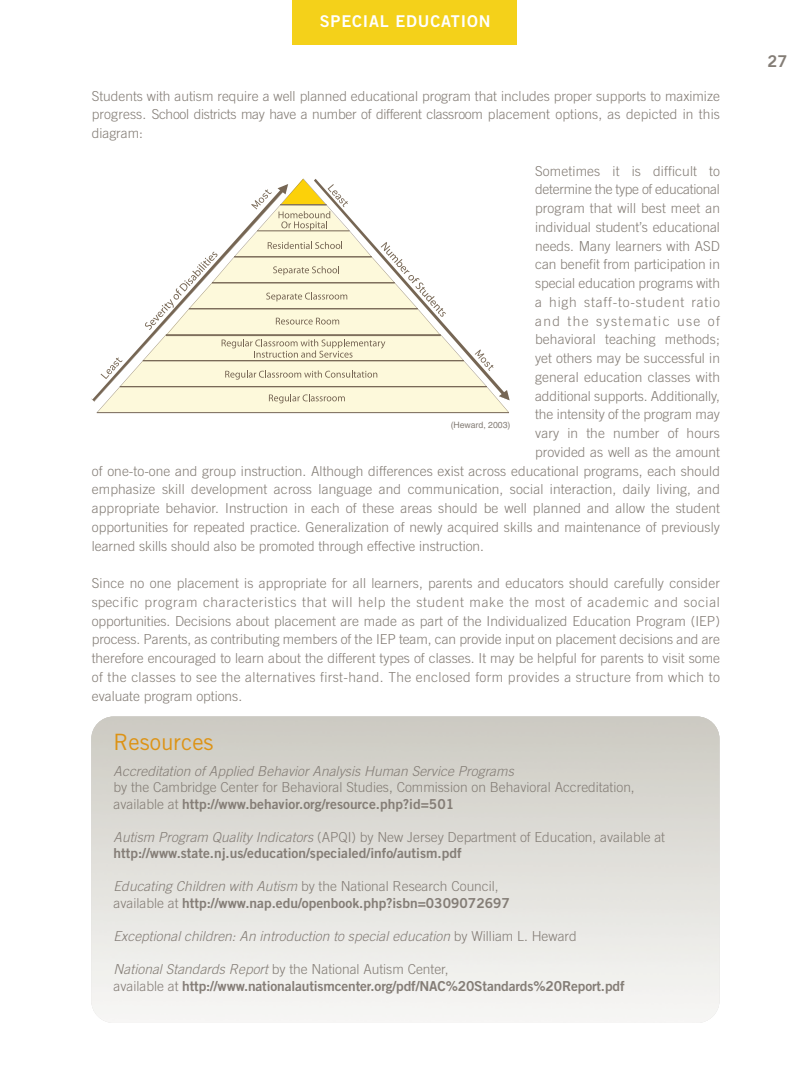
<style>
.page{position:relative;width:810px;height:1080px;background:#fff}
.page>*{position:absolute;margin:0;border:0;box-sizing:border-box;transform-origin:0 0}
.t1{font:22.5px "Trade Gothic";color:#dd9315}
.t2{font:16.25px "Trade Gothic LT Std Bd 2";letter-spacing:.05em;color:#fff}
.t3{font:16.25px "Trade Gothic LT Std Bd 2";color:#847d76}
.t4{font:300 13.75px/18.8px "Trade Gothic";letter-spacing:.005em;color:#847d76;text-align:justify}
.t5{font:13.75px "Trade Gothic LT Std Bd 2";color:#847d76}
.t6{font:italic 300 13.75px "Trade Gothic";letter-spacing:.005em;color:#847d76}
.t7{font:300 13.75px "Trade Gothic";letter-spacing:-.02em;color:#847d76}
.t8{font:300 13.75px "Trade Gothic";letter-spacing:.06em;color:#847d76}
.t9{font:300 13.75px "Trade Gothic";letter-spacing:.1em;color:#847d76}
.t10{font:8.75px "Helvetica";color:#847d76}
.s1{font-family:"Trade Gothic";font-weight:300}
.s2{font-style:italic}
.s3{font-style:normal}
</style>
<div class="page">
<div style="left:292px;top:0;width:226px;height:45px;background:#f4d11a"></div>
<svg style="left:92px;top:179px;width:418px;height:234px"></svg>
<p class="t2" style="left:320px;top:11px;width:172px">SPECIAL EDUCATION</p>
<p class="t4" style="left:92px;top:86px;width:630px">Students with autism require a well planned educational program that includes proper supports to maximize progress. School districts may have a number of different classroom placement options, as depicted in this diagram:</p>
<p class="t4" style="left:535px;top:161px;width:186px">Sometimes it is difficult to</p>
<p class="t7" style="left:535px;top:181px;width:186px">determine the type of educational</p>
<p class="t4" style="left:535px;top:199px;width:186px">program that will best meet an</p>
<p class="t4" style="left:535px;top:217px;width:186px">individual student’s educational</p>
<p class="t4" style="left:535px;top:236px;width:186px">needs. Many learners with ASD</p>
<p class="t4" style="left:535px;top:255px;width:186px">can benefit from participation in</p>
<p class="t4" style="left:535px;top:274px;width:186px">special education programs with</p>
<p class="t8" style="left:535px;top:294px;width:186px">a high staff-to-student ratio</p>
<p class="t9" style="left:535px;top:313px;width:186px">and the systematic use of</p>
<p class="t4" style="left:535px;top:330px;width:186px">behavioral teaching methods;</p>
<p class="t4" style="left:535px;top:349px;width:186px">yet others may be successful in</p>
<p class="t4" style="left:535px;top:367px;width:186px">general education classes with</p>
<p class="t4" style="left:535px;top:386px;width:186px">additional supports. Additionally,</p>
<p class="t4" style="left:535px;top:405px;width:186px">the intensity of the program may</p>
<p class="t4" style="left:535px;top:424px;width:186px">vary in the number of hours</p>
<p class="t4" style="left:535px;top:442px;width:186px">provided as well as the amount</p>
<p class="t4" style="left:92px;top:461px;width:630px">of one-to-one and group instruction. Although differences exist across educational programs, each should</p>
<p class="t4" style="left:92px;top:480px;width:630px">emphasize skill development across language and communication, social interaction, daily living, and</p>
<p class="t4" style="left:92px;top:499px;width:630px">appropriate behavior. Instruction in each of these areas should be well planned and allow the student</p>
<p class="t4" style="left:92px;top:517px;width:630px">opportunities for repeated practice. Generalization of newly acquired skills and maintenance of previously</p>
<p class="t4" style="left:92px;top:536px;width:394px">learned skills should also be promoted through effective instruction.</p>
<p class="t4" style="left:92px;top:574px;width:630px">Since no one placement is appropriate for all learners, parents and educators should carefully consider specific program characteristics that will help the student make the most of academic and social opportunities. Decisions about placement are made as part of the Individualized Education Program (IEP) process. Parents, as contributing members of the IEP team, can provide input on placement decisions and are therefore encouraged to learn about the different types of classes. It may be helpful for parents to visit some of the classes to see the alternatives first-hand. The enclosed form provides a structure from which to evaluate program options.</p>
<p class="t10" style="left:451px;top:419px;width:61px">(Heward, 2003)</p>
<h1 class="t1" style="left:114px;top:729px;width:101px">Resources</h1>
<p class="t6" style="left:114px;top:763px;width:402px">Accreditation of Applied Behavior Analysis Human Service Programs</p>
<p class="t4" style="left:114px;top:778px;width:523px">by the Cambridge Center for Behavioral Studies, Commission on Behavioral Accreditation,</p>
<p class="t5" style="left:114px;top:795px;width:342px"><span class="s1">available at</span> http://www.behavior.org/resource.php?id=501</p>
<p class="t4" style="left:114px;top:827px;width:553px"><span class="s2">Autism Program Quality Indicators</span> (APQI) by New Jersey Department of Education, available at</p>
<p class="t5" style="left:114px;top:845px;width:349px">http://www.state.nj.us/education/specialed/info/autism.pdf</p>
<p class="t4" style="left:114px;top:877px;width:387px"><span class="s2">Educating Children with Autism</span> by the National Research Council,</p>
<p class="t5" style="left:114px;top:894px;width:398px"><span class="s1">available at</span> http://www.nap.edu/openbook.php?isbn=0309072697</p>
<p class="t6" style="left:114px;top:928px;width:465px">Exceptional children: An introduction to special education <span class="s3">by William L. Heward</span></p>
<p class="t4" style="left:114px;top:959px;width:336px"><span class="s2">National Standards Report</span> by the National Autism Center,</p>
<p class="t5" style="left:114px;top:978px;width:512px"><span class="s1">available at</span> http://www.nationalautismcenter.org/pdf/NAC%20Standards%20Report.pdf</p>
<p class="t3" style="left:768px;top:51px;width:21px">27</p>
</div>
